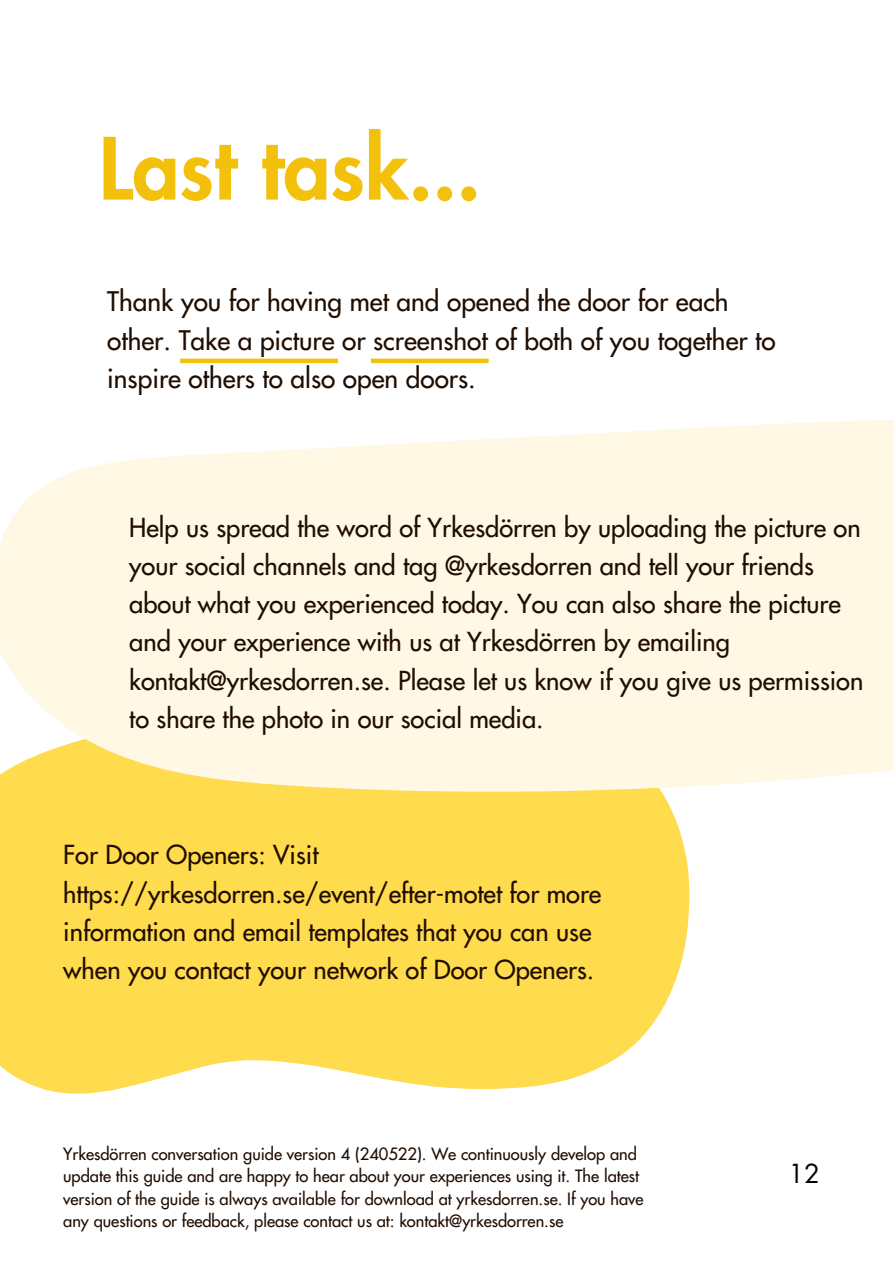
<style>
.page{position:relative;width:894px;height:1264px;background:#fff}
.page>*{position:absolute;margin:0;border:0;box-sizing:border-box;transform-origin:0 0}
.t1{font:800 83.25px "Futura Std";color:#f3c10c}
.t2{font:500 26.25px/38.2px "Futura Std";color:#200d00}
.t3{font:500 25.5px/38.2px "Futura Std";color:#200d00}
.t4{font:25.5px "Futura Std";color:#000}
.t5{font:500 16.5px/22.5px "Futura Std";color:#200d00}
</style>
<div class="page">
<svg style="left:0;top:811px;width:689px;height:283px;fill:#ffdb4e"></svg>
<div style="left:55px;top:811px;width:605px;height:269px;background:#ffdb4e"></div>
<svg style="left:115px;top:1062px;width:7px;height:4px"></svg>
<svg style="left:677px;top:823px;width:2px;height:8px"></svg>
<svg style="left:0;top:420px;width:893px;height:391px;background:#fef6de"></svg>
<div style="left:180px;top:358px;width:158px;height:5px;background:#f3c10c"></div>
<div style="left:371px;top:358px;width:117px;height:5px;background:#f3c10c"></div>
<p class="t1" style="left:99px;top:131px;width:383px">Last task...</p>
<h2 class="t2" style="left:107px;top:283px;width:669px">Thank you for having met and opened the door for each other. Take a picture or screenshot of both of you together to inspire others to also open doors.</h2>
<h1 class="t3" style="left:129px;top:509px;width:735px">Help us spread the word of Yrkesdörren by uploading the picture on your social channels and tag @yrkesdorren and tell your friends about what you experienced today. You can also share the picture and your experience with us at Yrkesdörren by emailing kontakt@yrkesdorren.se. Please let us know if you give us permission to share the photo in our social media.</h1>
<h2 class="t3" style="left:63px;top:837px;width:539px">For Door Openers: Visit https://yrkesdorren.se/event/efter-motet for more information and email templates that you can use when you contact your network of Door Openers.</h2>
<p class="t5" style="left:63px;top:1143px;width:581px">Yrkesdörren conversation guide version 4 (240522). We continuously develop and update this guide and are happy to hear about your experiences using it. The latest version of the guide is always available for download at yrkesdorren.se. If you have any questions or feedback, please contact us at: kontakt@yrkesdorren.se</p>
<h2 class="t4" style="left:788px;top:1161px;width:33px">12</h2>
</div>
